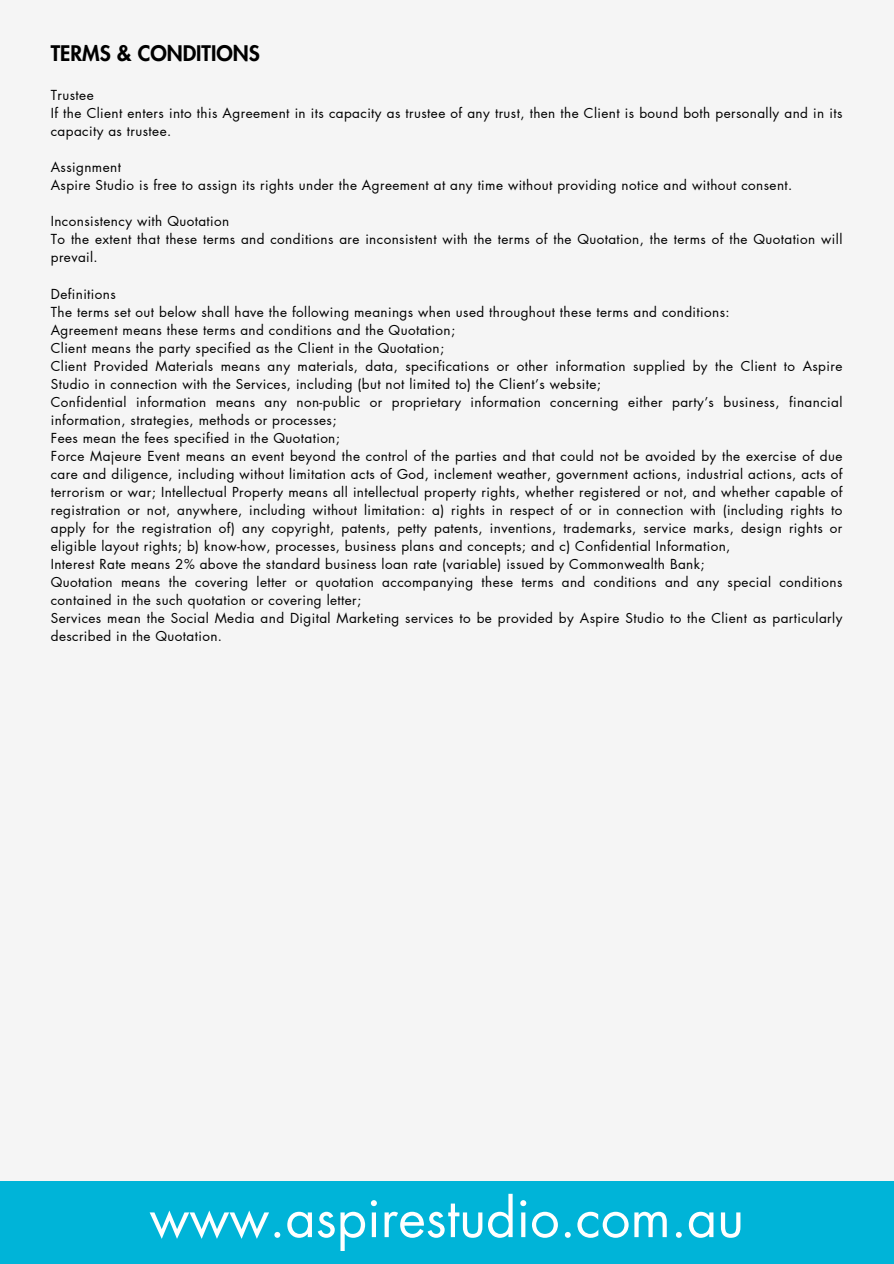
<style>
.page{position:relative;width:894px;height:1264px;background:#fff}
.page>*{position:absolute;margin:0;border:0;box-sizing:border-box;transform-origin:0 0}
.t1{font:52.5px "Futura LT Pro";color:#fff}
.t2{font:800 21px "Futura LT Pro";color:#000}
.t3{font:13.5px/18px "Futura LT Pro";letter-spacing:.03em;color:#000}
</style>
<div class="page">
<div style="left:0;top:0;width:893px;height:1263px;background:#f5f5f5"></div>
<div style="left:0;top:1180px;width:893px;height:83px;background:#00b4d8"></div>
<p class="t2" style="left:51px;top:44px;width:210px">TERMS &amp; CONDITIONS</p>
<p class="t3" style="left:51px;top:87px;width:44px">Trustee</p>
<p class="t3" style="left:51px;top:105px;width:792px">If the Client enters into this Agreement in its capacity as trustee of any trust, then the Client is bound both personally and in its capacity as trustee.</p>
<p class="t3" style="left:51px;top:159px;width:72px">Assignment</p>
<p class="t3" style="left:51px;top:177px;width:742px">Aspire Studio is free to assign its rights under the Agreement at any time without providing notice and without consent.</p>
<p class="t3" style="left:51px;top:213px;width:180px">Inconsistency with Quotation</p>
<p class="t3" style="left:51px;top:231px;width:792px">To the extent that these terms and conditions are inconsistent with the terms of the Quotation, the terms of the Quotation will prevail.</p>
<p class="t3" style="left:51px;top:285px;width:66px">Definitions</p>
<p class="t3" style="left:51px;top:303px;width:680px">The terms set out below shall have the following meanings when used throughout these terms and conditions:</p>
<p class="t3" style="left:51px;top:321px;width:406px">Agreement means these terms and conditions and the Quotation;</p>
<p class="t3" style="left:51px;top:339px;width:395px">Client means the party specified as the Client in the Quotation;</p>
<p class="t3" style="left:51px;top:357px;width:792px">Client Provided Materials means any materials, data, specifications or other information supplied by the Client to Aspire<br>Studio in connection with the Services, including (but not limited to) the Client’s website;</p>
<p class="t3" style="left:51px;top:393px;width:792px">Confidential information means any non-public or proprietary information concerning either party’s business, financial information, strategies, methods or processes;</p>
<p class="t3" style="left:51px;top:429px;width:290px">Fees mean the fees specified in the Quotation;</p>
<p class="t3" style="left:51px;top:447px;width:792px;text-align:justify">Force Majeure Event means an event beyond the control of the parties and that could not be avoided by the exercise of due care and diligence, including without limitation acts of God, inclement weather, government actions, industrial actions, acts of terrorism or war; Intellectual Property means all intellectual property rights, whether registered or not, and whether capable of registration or not, anywhere, including without limitation: a) rights in respect of or in connection with (including rights to apply for the registration of) any copyright, patents, petty patents, inventions, trademarks, service marks, design rights or eligible layout rights; b) know-how, processes, business plans and concepts; and c) Confidential Information,</p>
<p class="t3" style="left:51px;top:555px;width:655px">Interest Rate means 2% above the standard business loan rate (variable) issued by Commonwealth Bank;</p>
<p class="t3" style="left:51px;top:573px;width:792px">Quotation means the covering letter or quotation accompanying these terms and conditions and any special conditions contained in the such quotation or covering letter;</p>
<h1 class="t3" style="left:51px;top:609px;width:792px">Services mean the Social Media and Digital Marketing services to be provided by Aspire Studio to the Client as particularly described in the Quotation.</h1>
<h2 class="t1" style="left:149px;top:1193px;width:596px">www.aspirestudio.com.au</h2>
</div>
